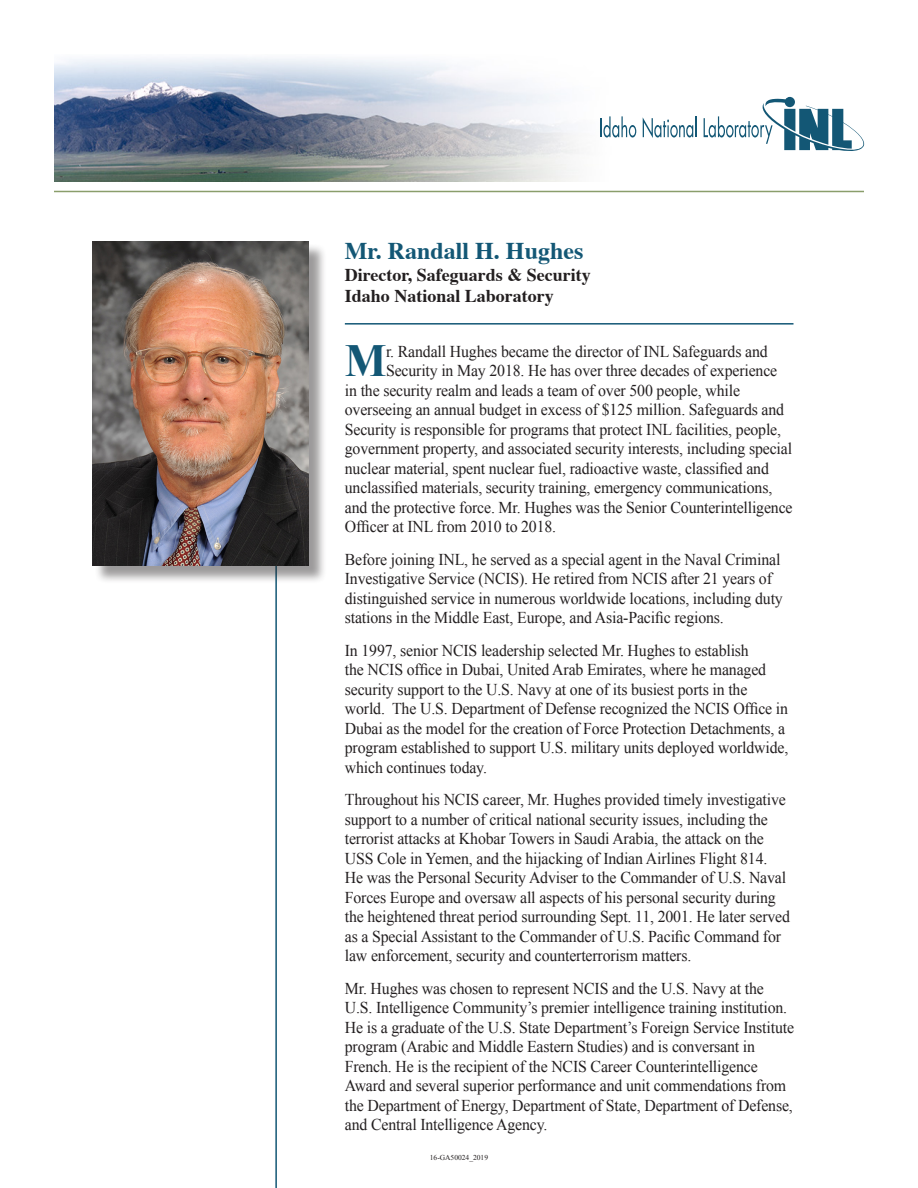
<style>
.page{position:relative;width:918px;height:1188px;background:#fff}
.page>*{position:absolute;margin:0;border:0;box-sizing:border-box;transform-origin:0 0}
.Initial_Cap{font:700 45.9px "Times New Roman";color:#135775;scale:.96 1}
.Name{font:700 24px "Times";color:#135775}
.t1{font:700 18px "Times";color:#231f20}
.Body{font:16.5px/19.5px "Times New Roman";letter-spacing:-.01em;color:#231f20;scale:.96 1}
.Initial_Cap-2{font:16.5px "Times New Roman";letter-spacing:-.01em;color:#231f20;scale:.96 1}
.t2{font:7.5px "Times New Roman";color:#231f20}
</style>
<div class="page">
<hr style="left:345px;top:323px;width:449px;height:2px;background:#135775">
<hr style="left:275px;top:302px;width:2px;height:886px;background:#135775">
<div style="left:94px;top:243px;width:233px;height:341px;background:#231f20;opacity:.45"></div>
<img style="left:92px;top:241px;width:216px;height:324px">
<hr style="left:54px;top:191px;width:810px;height:1px;background:#8a9e6b">
<img style="left:54px;top:57px;width:737px;height:124px">
<svg style="left:600px;top:116px;width:36px;height:22px"></svg>
<svg style="left:643px;top:117px;width:50px;height:21px"></svg>
<hr style="left:695px;top:116px;width:2px;height:21px;background:#135775">
<svg style="left:704px;top:97px;width:160px;height:54px"></svg>
<p class="Name" style="left:345px;top:228px;width:240px">Mr. Randall H. Hughes</p>
<p class="t1" style="left:345px;top:257px;width:247px">Director, Safeguards &amp; Security</p>
<p class="t1" style="left:345px;top:279px;width:211px">Idaho National Laboratory</p>
<p class="Initial_Cap" style="left:345px;top:329px;width:45px">M</p>
<p class="Initial_Cap-2" style="left:386px;top:340px;width:399px">r. Randall Hughes became the director of INL Safeguards and</p>
<p class="Initial_Cap-2" style="left:386px;top:360px;width:409px">Security in May 2018. He has over three decades of experience</p>
<p class="Initial_Cap-2" style="left:345px;top:379px;width:413px">in the security realm and leads a team of over 500 people, while</p>
<p class="Initial_Cap-2" style="left:345px;top:399px;width:459px">overseeing an annual budget in excess of $125 million. Safeguards and</p>
<p class="Initial_Cap-2" style="left:345px;top:418px;width:456px">Security is responsible for programs that protect INL facilities, people,</p>
<p class="Initial_Cap-2" style="left:345px;top:438px;width:467px">government property, and associated security interests, including special</p>
<p class="Initial_Cap-2" style="left:345px;top:457px;width:443px">nuclear material, spent nuclear fuel, radioactive waste, classified and</p>
<p class="Initial_Cap-2" style="left:345px;top:477px;width:447px">unclassified materials, security training, emergency communications,</p>
<p class="Initial_Cap-2" style="left:345px;top:496px;width:468px">and the protective force. Mr. Hughes was the Senior Counterintelligence</p>
<p class="Initial_Cap-2" style="left:345px;top:516px;width:222px">Officer at INL from 2010 to 2018.</p>
<p class="Body" style="left:345px;top:549px;width:458px">Before joining INL, he served as a special agent in the Naval Criminal Investigative Service (NCIS). He retired from NCIS after 21 years of distinguished service in numerous worldwide locations, including duty stations in the Middle East, Europe, and Asia-Pacific regions.</p>
<p class="Body" style="left:345px;top:640px;width:464px">In 1997, senior NCIS leadership selected Mr. Hughes to establish<br>the NCIS office in Dubai, United Arab Emirates, where he managed security support to the U.S. Navy at one of its busiest ports in the world. The U.S. Department of Defense recognized the NCIS Office in Dubai as the model for the creation of Force Protection Detachments, a program established to support U.S. military units deployed worldwide, which continues today.</p>
<p class="Body" style="left:345px;top:790px;width:465px">Throughout his NCIS career, Mr. Hughes provided timely investigative support to a number of critical national security issues, including the terrorist attacks at Khobar Towers in Saudi Arabia, the attack on the USS Cole in Yemen, and the hijacking of Indian Airlines Flight 814.<br>He was the Personal Security Adviser to the Commander of U.S. Naval Forces Europe and oversaw all aspects of his personal security during the heightened threat period surrounding Sept. 11, 2001. He later served as a Special Assistant to the Commander of U.S. Pacific Command for law enforcement, security and counterterrorism matters.</p>
<p class="Body" style="left:345px;top:978px;width:469px">Mr. Hughes was chosen to represent NCIS and the U.S. Navy at the U.S. Intelligence Community’s premier intelligence training institution.<br>He is a graduate of the U.S. State Department’s Foreign Service Institute program (Arabic and Middle Eastern Studies) and is conversant in French. He is the recipient of the NCIS Career Counterintelligence Award and several superior performance and unit commendations from the Department of Energy, Department of State, Department of Defense, and Central Intelligence Agency.</p>
<p class="t2" style="left:430px;top:1152px;width:60px">16-GA50024_2019</p>
</div>
